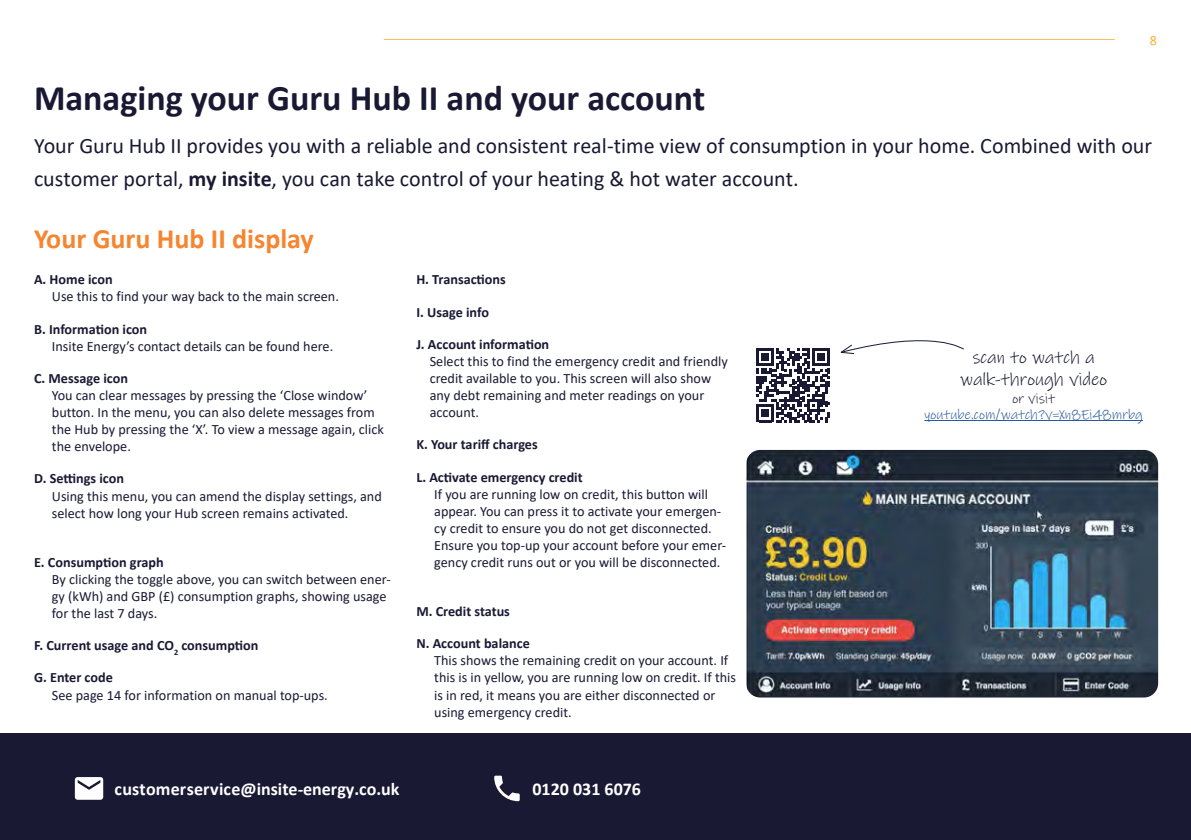
<style>
.page{position:relative;width:1191px;height:840px;background:#fff}
.page>*{position:absolute;margin:0;border:0;box-sizing:border-box;transform-origin:0 0}
.t1{font:700 36px "Calibri";color:#191934}
.t2{font:700 28px "Calibri";color:#f6852f}
.t3{font:22px/33px "Calibri";color:#191934}
.t4{font:700 18px "Calibri";color:#fff}
.t5{font:18px/21.6px "Ink Free";color:#191934;text-align:center}
.t6{font:14.2px/17px "Calibri";color:#191934}
.t7{font:700 14.2px "Calibri";color:#191934}
.t8{font:14px "Ink Free";color:#275b9b}
.t9{font:14px "Ink Free";color:#191934}
.t10{font:14px "Calibri";color:#fbb03b}
.s1{font-weight:700}
</style>
<div class="page">
<hr style="left:384px;top:39px;width:731px;height:1px;background:#fbb03b">
<div style="left:0;top:732px;width:1191px;height:107px;background:#191934"></div>
<svg style="left:494px;top:775px;width:26px;height:25px"></svg>
<svg style="left:75px;top:777px;width:28px;height:22px"></svg>
<img style="left:746px;top:449px;width:412px;height:248px">
<svg style="left:756px;top:348px;width:74px;height:74px"></svg>
<svg style="left:840px;top:340px;width:124px;height:14px"></svg>
<hr style="left:924px;top:420px;width:218px;height:1px;background:#275b9b">
<h1 class="t1" style="left:34px;top:73px;width:673px">Managing your Guru Hub II and your account</h1>
<p class="t10" style="left:1149px;top:30px;width:9px">8</p>
<h3 class="t3" style="left:34px;top:128px;width:1119px">Your Guru Hub II provides you with a reliable and consistent real-time view of consumption in your home. Combined with our customer portal, <span class="s1">my insite</span>, you can take control of your heating &amp; hot water account.</h3>
<h2 class="t2" style="left:34px;top:218px;width:281px">Your Guru Hub II display</h2>
<p class="t7" style="left:34px;top:269px;width:80px">A. Home icon</p>
<p class="t6" style="left:52px;top:288px;width:288px">Use this to find your way back to the main screen.</p>
<p class="t7" style="left:34px;top:319px;width:115px">B. Information icon</p>
<p class="t6" style="left:52px;top:337px;width:283px">Insite Energy’s contact details can be found here.</p>
<p class="t7" style="left:34px;top:368px;width:95px">C. Message icon</p>
<p class="t6" style="left:52px;top:386px;width:333px">You can clear messages by pressing the ‘Close window’ button. In the menu, you can also delete messages from the Hub by pressing the ‘X’. To view a message again, click the envelope.</p>
<p class="t7" style="left:34px;top:468px;width:91px">D. Settings icon</p>
<p class="t6" style="left:52px;top:486px;width:331px">Using this menu, you can amend the display settings, and select how long your Hub screen remains activated.</p>
<p class="t7" style="left:34px;top:551px;width:131px">E. Consumption graph</p>
<p class="t6" style="left:52px;top:570px;width:340px">By clicking the toggle above, you can switch between ener&shy;gy (kWh) and GBP (£) consumption graphs, showing usage for the last 7 days.</p>
<p class="t7" style="left:34px;top:635px;width:226px">F. Current usage and CO<sub>2</sub> consumption</p>
<p class="t7" style="left:34px;top:667px;width:80px">G. Enter code</p>
<p class="t6" style="left:52px;top:685px;width:277px">See page 14 for information on manual top-ups.</p>
<p class="t7" style="left:416px;top:269px;width:91px">H. Transactions</p>
<p class="t7" style="left:416px;top:302px;width:74px">I. Usage info</p>
<p class="t7" style="left:416px;top:334px;width:134px">J. Account information</p>
<p class="t6" style="left:430px;top:352px;width:299px">Select this to find the emergency credit and friendly credit available to you. This screen will also show any debt remaining and meter readings on your account.</p>
<p class="t7" style="left:416px;top:434px;width:123px">K. Your tariff charges</p>
<p class="t7" style="left:416px;top:466px;width:168px">L. Activate emergency credit</p>
<p class="t6" style="left:434px;top:485px;width:293px">If you are running low on credit, this button will appear. You can press it to activate your emergen&shy;cy credit to ensure you do not get disconnected.<br>Ensure you top-up your account before your emer&shy;gency credit runs out or you will be disconnected.</p>
<p class="t7" style="left:416px;top:601px;width:95px">M. Credit status</p>
<p class="t7" style="left:416px;top:633px;width:115px">N. Account balance</p>
<p class="t6" style="left:434px;top:651px;width:303px">This shows the remaining credit on your account. If this is in yellow, you are running low on credit. If this is in red, it means you are either disconnected or using emergency credit.</p>
<p class="t4" style="left:115px;top:776px;width:286px">customerservice@insite-energy.co.uk</p>
<p class="t4" style="left:532px;top:776px;width:110px">0120 031 6076</p>
<p class="t5" style="left:960px;top:346px;width:149px">scan to watch a walk-through video</p>
<p class="t9" style="left:1012px;top:388px;width:44px">or visit</p>
<p class="t8" style="left:924px;top:405px;width:220px">youtube.com/watch?v=Xn8Ei48mrbg</p>
</div>
